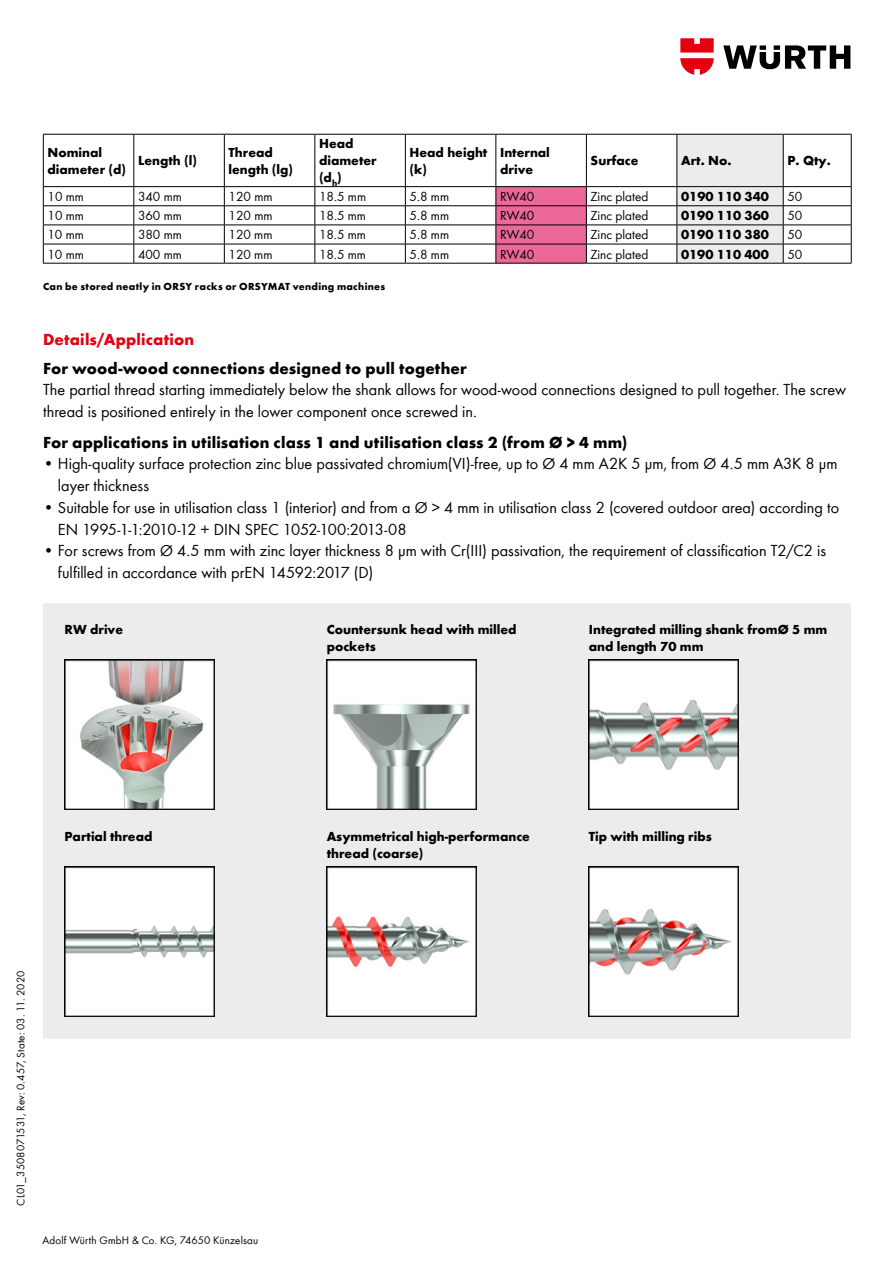
<style>
.page{position:relative;width:893px;height:1263px;background:#fff}
.page>*{position:absolute;margin:0;border:0;box-sizing:border-box;transform-origin:0 0}
.t1{font:16.5px/21.8px "Wuerth Global";color:#000}
.t2{font:700 16.5px "Wuerth Global";letter-spacing:.01em;color:#000}
.t3{font:700 16.5px "Wuerth Global";letter-spacing:.01em;color:#e3000f}
.t4{font:700 13.5px/17px "Wuerth Global";color:#000}
.t5{font:13.5px "Wuerth Global";color:#000}
.t6{font:11.25px "Wuerth Global";letter-spacing:.01em;color:#000}
.t7{font:700 10.5px "Wuerth Global";letter-spacing:.025em;color:#000}
</style>
<div class="page">
<svg style="left:723px;top:45px;width:127px;height:24px"></svg>
<svg style="left:680px;top:38px;width:34px;height:37px"></svg>
<hr style="left:43px;top:134px;width:91px;height:1px;background:#000">
<hr style="left:43px;top:134px;width:1px;height:52px;background:#000">
<hr style="left:134px;top:134px;width:90px;height:1px;background:#000">
<hr style="left:134px;top:134px;width:1px;height:52px;background:#000">
<hr style="left:224px;top:134px;width:91px;height:1px;background:#000">
<hr style="left:224px;top:134px;width:1px;height:52px;background:#000">
<hr style="left:315px;top:134px;width:90px;height:1px;background:#000">
<hr style="left:315px;top:134px;width:1px;height:52px;background:#000">
<hr style="left:405px;top:134px;width:91px;height:1px;background:#000">
<hr style="left:405px;top:134px;width:1px;height:52px;background:#000">
<hr style="left:496px;top:134px;width:90px;height:1px;background:#000">
<hr style="left:496px;top:134px;width:1px;height:52px;background:#000">
<hr style="left:586px;top:134px;width:91px;height:1px;background:#000">
<hr style="left:586px;top:134px;width:1px;height:52px;background:#000">
<hr style="left:783px;top:134px;width:68px;height:1px;background:#000">
<hr style="left:851px;top:134px;width:1px;height:52px;background:#000">
<hr style="left:43px;top:186px;width:91px;height:1px;background:#000">
<hr style="left:134px;top:186px;width:90px;height:1px;background:#000">
<hr style="left:224px;top:186px;width:91px;height:1px;background:#000">
<hr style="left:315px;top:186px;width:90px;height:1px;background:#000">
<hr style="left:405px;top:186px;width:91px;height:1px;background:#000">
<hr style="left:496px;top:186px;width:90px;height:1px;background:#000">
<hr style="left:586px;top:186px;width:91px;height:1px;background:#000">
<hr style="left:783px;top:186px;width:68px;height:1px;background:#000">
<hr style="left:43px;top:205px;width:91px;height:1px;background:#000">
<hr style="left:134px;top:205px;width:90px;height:1px;background:#000">
<hr style="left:224px;top:205px;width:91px;height:1px;background:#000">
<hr style="left:315px;top:205px;width:90px;height:1px;background:#000">
<hr style="left:405px;top:205px;width:91px;height:1px;background:#000">
<hr style="left:586px;top:205px;width:91px;height:1px;background:#000">
<hr style="left:783px;top:205px;width:68px;height:1px;background:#000">
<hr style="left:43px;top:225px;width:91px;height:1px;background:#000">
<hr style="left:134px;top:225px;width:90px;height:1px;background:#000">
<hr style="left:224px;top:225px;width:91px;height:1px;background:#000">
<hr style="left:315px;top:225px;width:90px;height:1px;background:#000">
<hr style="left:405px;top:225px;width:91px;height:1px;background:#000">
<hr style="left:586px;top:225px;width:91px;height:1px;background:#000">
<hr style="left:783px;top:225px;width:68px;height:1px;background:#000">
<hr style="left:43px;top:244px;width:91px;height:1px;background:#000">
<svg style="left:43px;top:187px;width:1px;height:76px"></svg>
<hr style="left:43px;top:263px;width:91px;height:1px;background:#000">
<hr style="left:134px;top:244px;width:90px;height:1px;background:#000">
<svg style="left:134px;top:187px;width:1px;height:76px"></svg>
<hr style="left:134px;top:263px;width:90px;height:1px;background:#000">
<hr style="left:224px;top:244px;width:91px;height:1px;background:#000">
<svg style="left:224px;top:187px;width:1px;height:76px"></svg>
<hr style="left:224px;top:263px;width:91px;height:1px;background:#000">
<hr style="left:315px;top:244px;width:90px;height:1px;background:#000">
<svg style="left:315px;top:187px;width:1px;height:76px"></svg>
<hr style="left:315px;top:263px;width:90px;height:1px;background:#000">
<hr style="left:405px;top:244px;width:91px;height:1px;background:#000">
<svg style="left:405px;top:187px;width:1px;height:76px"></svg>
<hr style="left:405px;top:263px;width:91px;height:1px;background:#000">
<hr style="left:496px;top:263px;width:90px;height:1px;background:#000">
<hr style="left:586px;top:244px;width:91px;height:1px;background:#000">
<svg style="left:496px;top:187px;width:91px;height:76px;background:#dd618e"></svg>
<hr style="left:586px;top:263px;width:91px;height:1px;background:#000">
<hr style="left:677px;top:263px;width:106px;height:1px;background:#000">
<hr style="left:783px;top:244px;width:68px;height:1px;background:#000">
<svg style="left:677px;top:134px;width:107px;height:129px;background:#dfdfe0"></svg>
<svg style="left:851px;top:187px;width:1px;height:76px"></svg>
<hr style="left:783px;top:263px;width:68px;height:1px;background:#000">
<div style="left:43px;top:603px;width:808px;height:436px;background:#ececed"></div>
<img style="left:65px;top:660px;width:150px;height:150px">
<img style="left:327px;top:660px;width:150px;height:150px">
<img style="left:589px;top:660px;width:150px;height:150px">
<img style="left:65px;top:867px;width:150px;height:150px">
<img style="left:327px;top:867px;width:150px;height:150px">
<img style="left:589px;top:867px;width:150px;height:150px">
<p class="t4" style="left:48px;top:144px;width:80px">Nominal diameter (d)</p>
<p class="t4" style="left:138px;top:152px;width:60px">Length (l)</p>
<p class="t4" style="left:229px;top:144px;width:66px">Thread length (lg)</p>
<p class="t4" style="left:319px;top:135px;width:59px">Head diameter (d<sub>h</sub>)</p>
<p class="t4" style="left:410px;top:144px;width:79px">Head height (k)</p>
<p class="t4" style="left:500px;top:144px;width:51px">Internal drive</p>
<p class="t4" style="left:591px;top:152px;width:49px">Surface</p>
<p class="t4" style="left:681px;top:152px;width:52px">Art. No.</p>
<p class="t4" style="left:787px;top:152px;width:45px">P. Qty.</p>
<p class="t5" style="left:48px;top:189px;width:38px">10 mm</p>
<p class="t5" style="left:138px;top:189px;width:45px">340 mm</p>
<p class="t5" style="left:229px;top:189px;width:45px">120 mm</p>
<p class="t5" style="left:319px;top:189px;width:48px">18.5 mm</p>
<p class="t5" style="left:410px;top:189px;width:41px">5.8 mm</p>
<p class="t5" style="left:500px;top:189px;width:36px">RW40</p>
<p class="t5" style="left:591px;top:189px;width:59px">Zinc plated</p>
<p class="t4" style="left:681px;top:188px;width:89px">0190 110 340</p>
<p class="t5" style="left:787px;top:189px;width:16px">50</p>
<p class="t5" style="left:48px;top:208px;width:38px">10 mm</p>
<p class="t5" style="left:138px;top:208px;width:45px">360 mm</p>
<p class="t5" style="left:229px;top:208px;width:45px">120 mm</p>
<p class="t5" style="left:319px;top:208px;width:48px">18.5 mm</p>
<p class="t5" style="left:410px;top:208px;width:41px">5.8 mm</p>
<p class="t5" style="left:500px;top:208px;width:36px">RW40</p>
<p class="t5" style="left:591px;top:208px;width:59px">Zinc plated</p>
<p class="t4" style="left:681px;top:207px;width:89px">0190 110 360</p>
<p class="t5" style="left:787px;top:208px;width:16px">50</p>
<p class="t5" style="left:48px;top:227px;width:38px">10 mm</p>
<p class="t5" style="left:138px;top:227px;width:45px">380 mm</p>
<p class="t5" style="left:229px;top:227px;width:45px">120 mm</p>
<p class="t5" style="left:319px;top:227px;width:48px">18.5 mm</p>
<p class="t5" style="left:410px;top:227px;width:41px">5.8 mm</p>
<p class="t5" style="left:500px;top:227px;width:36px">RW40</p>
<p class="t5" style="left:591px;top:227px;width:59px">Zinc plated</p>
<p class="t4" style="left:681px;top:226px;width:89px">0190 110 380</p>
<p class="t5" style="left:787px;top:227px;width:16px">50</p>
<p class="t5" style="left:48px;top:246px;width:38px">10 mm</p>
<p class="t5" style="left:138px;top:246px;width:45px">400 mm</p>
<p class="t5" style="left:229px;top:246px;width:45px">120 mm</p>
<p class="t5" style="left:319px;top:246px;width:48px">18.5 mm</p>
<p class="t5" style="left:410px;top:246px;width:41px">5.8 mm</p>
<p class="t5" style="left:500px;top:246px;width:36px">RW40</p>
<p class="t5" style="left:591px;top:246px;width:59px">Zinc plated</p>
<p class="t4" style="left:681px;top:245px;width:89px">0190 110 400</p>
<p class="t5" style="left:787px;top:246px;width:16px">50</p>
<p class="t7" style="left:43px;top:280px;width:344px">Can be stored neatly in ORSY racks or ORSYMAT vending machines</p>
<p class="t3" style="left:43px;top:330px;width:153px">Details/Application</p>
<p class="t2" style="left:43px;top:358px;width:425px">For wood-wood connections designed to pull together</p>
<p class="t1" style="left:43px;top:379px;width:804px">The partial thread starting immediately below the shank allows for wood-wood connections designed to pull together. The screw thread is positioned entirely in the lower component once screwed in.</p>
<p class="t2" style="left:43px;top:432px;width:586px">For applications in utilisation class 1 and utilisation class 2 (from Ø &gt; 4 mm)</p>
<p class="t1" style="left:58px;top:453px;width:781px;text-indent:-15px">• High-quality surface protection zinc blue passivated chromium(VI)-free, up to Ø 4 mm A2K 5 µm, from Ø 4.5 mm A3K 8 µm layer thickness</p>
<p class="t1" style="left:58px;top:496px;width:783px;text-indent:-15px">• Suitable for use in utilisation class 1 (interior) and from a Ø &gt; 4 mm in utilisation class 2 (covered outdoor area) according to<br>EN 1995-1-1:2010-12 + DIN SPEC 1052-100:2013-08</p>
<p class="t1" style="left:58px;top:540px;width:770px;text-indent:-15px">• For screws from Ø 4.5 mm with zinc layer thickness 8 µm with Cr(III) passivation, the requirement of classification T2/C2 is fulfilled in accordance with prEN 14592:2017 (D)</p>
<p class="t4" style="left:65px;top:621px;width:60px">RW drive</p>
<p class="t4" style="left:327px;top:621px;width:191px">Countersunk head with milled pockets</p>
<p class="t4" style="left:589px;top:621px;width:240px">Integrated milling shank fromØ 5 mm and length 70 mm</p>
<p class="t4" style="left:65px;top:828px;width:89px">Partial thread</p>
<p class="t4" style="left:327px;top:828px;width:205px">Asymmetrical high-performance thread (coarse)</p>
<p class="t4" style="left:589px;top:828px;width:125px">Tip with milling ribs</p>
<p class="t6" style="left:14px;top:1205px;width:236px;rotate:-90deg">CL01_3508071531, Rev: 0.457, State: 03. 11. 2020</p>
<p class="t6" style="left:43px;top:1233px;width:217px">Adolf Würth GmbH &amp; Co. KG, 74650 Künzelsau</p>
</div>
